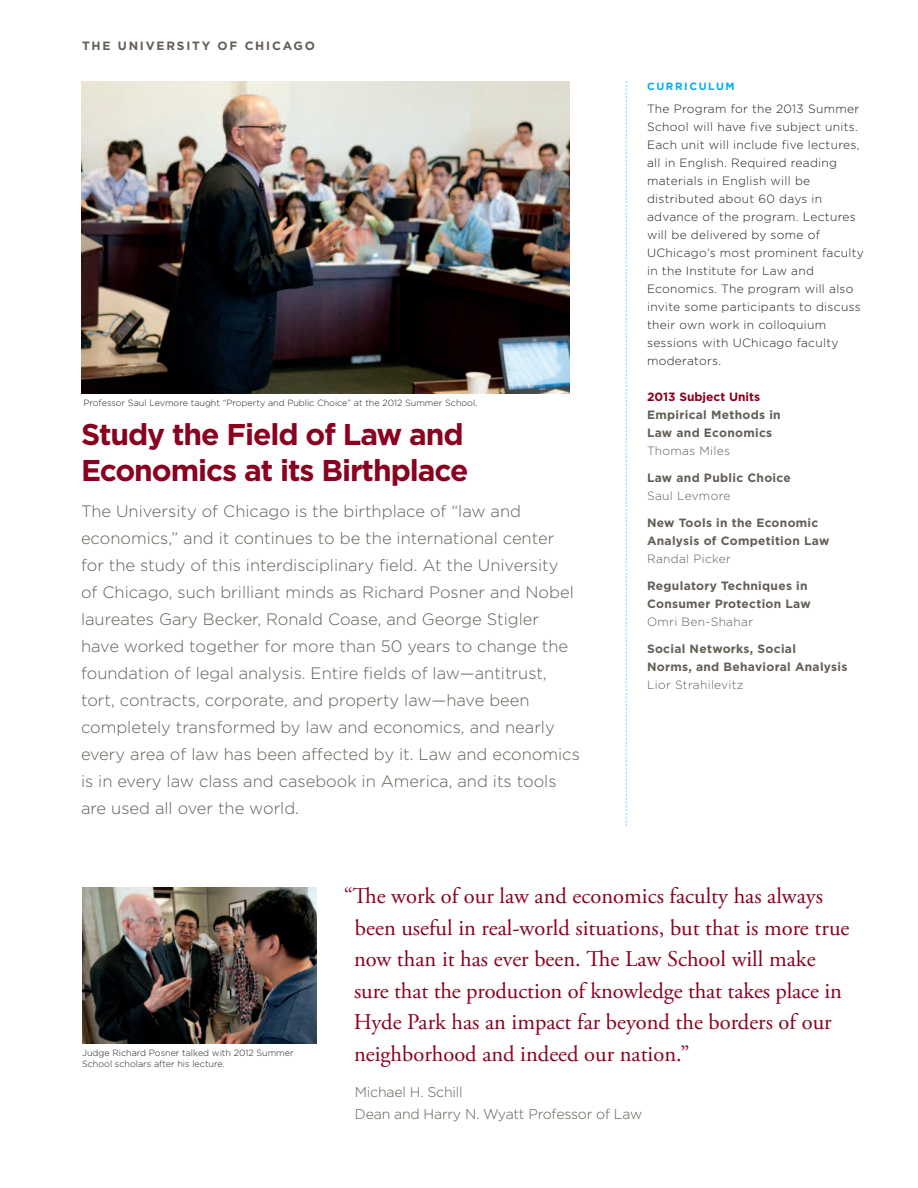
<style>
.page{position:relative;width:918px;height:1188px;background:#fff}
.page>*{position:absolute;margin:0;border:0;box-sizing:border-box;transform-origin:0 0}
.t1{font:700 30px/36px "Gotham";letter-spacing:-.035em;color:#8a011f}
.t2{font:22.5px/31.5px "Adobe Garamond Pro";color:#8a011f}
.t3{font:300 16.5px/27px "Gotham";color:#635e56}
.t4{font:300 14.1px "Gotham";letter-spacing:-.015em;color:#635e56}
.t5{font:300 12px/18px "Gotham";letter-spacing:.025em;color:#231f20}
.t6{font:700 12px/18px "Gotham";letter-spacing:.025em;color:#635e56}
.t7{font:700 12px "Gotham";letter-spacing:.15em;color:#635e56}
.t8{font:700 12px "Gotham";color:#8a011f}
.t9{font:700 10.5px "Gotham";letter-spacing:.15em;color:#00aeef}
.t10{font:300 9px/10.8px "Gotham";color:#231f20}
.s1{font-weight:300}
</style>
<div class="page">
<svg style="left:626px;top:81px;width:1px;height:745px"></svg>
<img style="left:81px;top:81px;width:488px;height:312px">
<img style="left:82px;top:887px;width:234px;height:156px">
<p class="t7" style="left:82px;top:37px;width:234px">THE UNIVERSITY OF CHICAGO</p>
<p class="t10" style="left:83px;top:398px;width:395px">Professor Saul Levmore taught “Property and Public Choice” at the 2012 Summer School.</p>
<p class="t1" style="left:81px;top:416px;width:389px">Study the Field of Law and<br>Economics at its Birthplace</p>
<p class="t3" style="left:81px;top:497px;width:500px">The University of Chicago is the birthplace of “law and economics,” and it continues to be the international center for the study of this interdisciplinary field. At the University<br>of Chicago, such brilliant minds as Richard Posner and Nobel laureates Gary Becker, Ronald Coase, and George Stigler have worked together for more than 50 years to change the foundation of legal analysis. Entire fields of law—antitrust, tort, contracts, corporate, and property law—have been completely transformed by law and economics, and nearly every area of law has been affected by it. Law and economics is in every law class and casebook in America, and its tools are used all over the world.</p>
<p class="t9" style="left:647px;top:79px;width:89px">CURRICULUM</p>
<p class="t5" style="left:647px;top:99px;width:218px">The Program for the 2013 Summer<br>School will have five subject units.<br>Each unit will include five lectures, all in English. Required reading materials in English will be distributed about 60 days in advance of the program. Lectures will be delivered by some of<br>UChicago’s most prominent faculty in the Institute for Law and<br>Economics. The program will also invite some participants to discuss their own work in colloquium sessions with UChicago faculty moderators.</p>
<p class="t8" style="left:647px;top:388px;width:115px">2013 Subject Units</p>
<p class="t6" style="left:647px;top:405px;width:135px">Empirical Methods in<br>Law and Economics<br><span class="s1">Thomas Miles</span></p>
<p class="t6" style="left:647px;top:468px;width:145px">Law and Public Choice<br><span class="s1">Saul Levmore</span></p>
<p class="t6" style="left:647px;top:513px;width:184px">New Tools in the Economic<br>Analysis of Competition Law<br><span class="s1">Randal Picker</span></p>
<p class="t6" style="left:647px;top:576px;width:165px">Regulatory Techniques in<br>Consumer Protection Law<br><span class="s1">Omri Ben-Shahar</span></p>
<p class="t6" style="left:647px;top:639px;width:202px">Social Networks, Social<br>Norms, and Behavioral Analysis<br><span class="s1">Lior Strahilevitz</span></p>
<p class="t10" style="left:82px;top:1047px;width:213px">Judge Richard Posner talked with 2012 Summer<br>School scholars after his lecture.</p>
<p class="t2" style="left:354px;top:881px;width:497px;text-indent:-10px">“The work of our law and economics faculty has always been useful in real-world situations, but that is more true now than it has ever been. The Law School will make sure that the production of knowledge that takes place in Hyde Park has an impact far beyond the borders of our neighborhood and indeed our nation.”</p>
<p class="t4" style="left:355px;top:1083px;width:109px">Michael H. Schill</p>
<p class="t4" style="left:355px;top:1106px;width:289px">Dean and Harry N. Wyatt Professor of Law</p>
</div>
